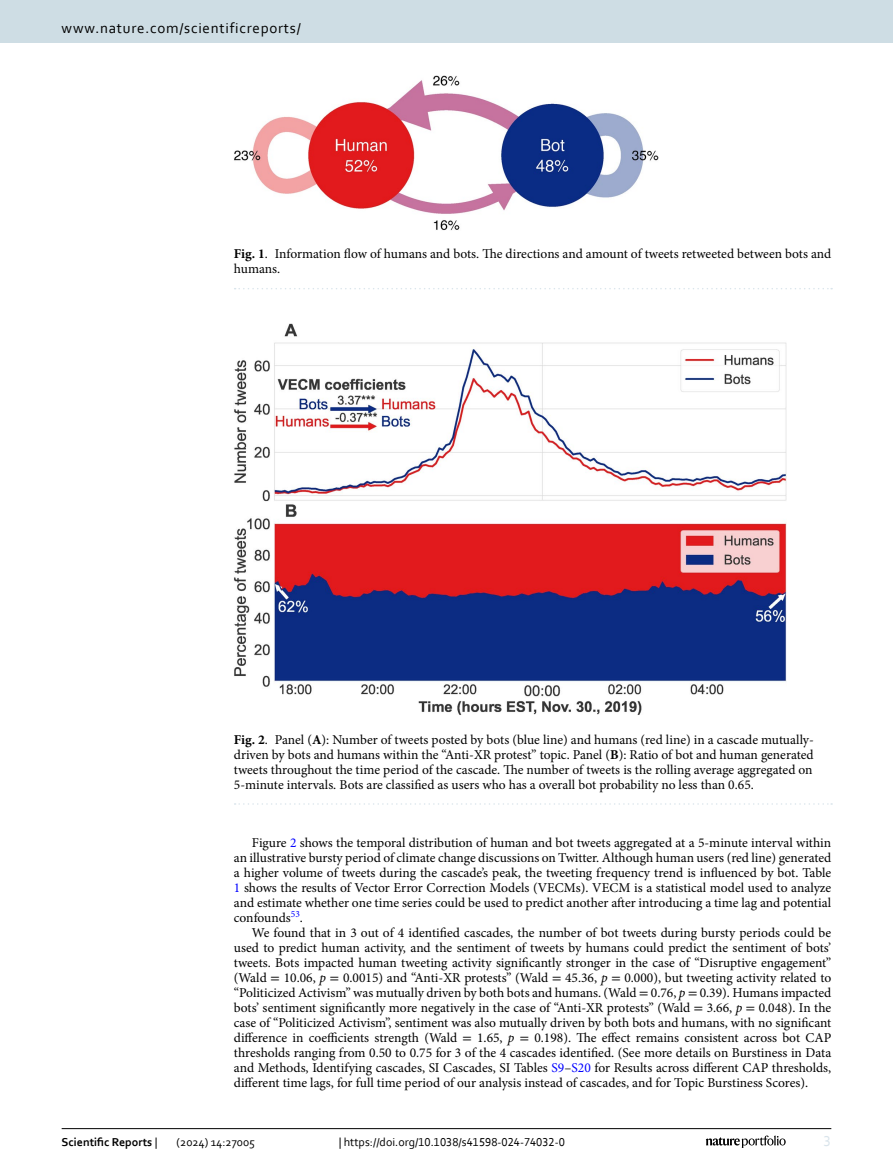
<style>
.page{position:relative;width:893px;height:1174px;background:#fff}
.page>*{position:absolute;margin:0;border:0;box-sizing:border-box;transform-origin:0 0}
.t1{font:15px "Corbel";letter-spacing:.05em;color:#000}
.t2{font:15px "Corbel";color:#d9e4eb}
.Body_Text_Indent{font:13.5px/15px "Minion Pro";letter-spacing:-.005em;color:#000;text-align:justify}
.Figure_Caption{font:13.5px/15px "Minion Pro";letter-spacing:-.005em;color:#000;text-align:justify}
.t3{font:12px "Corbel";color:#000}
.t4{font:700 12px "Corbel";color:#000}
.s1{font-weight:700}
.s2{color:#00f}
.s3{font-family:"STIX"}
.s4{font-style:italic}
.s5{font-weight:400}
</style>
<div class="page">
<img style="left:234px;top:323px;width:552px;height:392px">
<svg style="left:235px;top:803px;width:597px;height:1px"></svg>
<img style="left:234px;top:76px;width:425px;height:155px">
<svg style="left:235px;top:288px;width:597px;height:1px"></svg>
<hr style="left:62px;top:1128px;width:769px;height:1px;background:#000">
<svg style="left:706px;top:1135px;width:80px;height:12px"></svg>
<div style="left:0;top:0;width:893px;height:43px;background:#cedde4"></div>
<p class="t1" style="left:62px;top:18px;width:241px">www.nature.com/scientificreports/</p>
<p class="Figure_Caption" style="left:234px;top:247px;width:599px"><span class="s1">Fig. 1</span>. Information flow of humans and bots. The directions and amount of tweets retweeted between bots and humans.</p>
<p class="Figure_Caption" style="left:234px;top:732px;width:582px"><span class="s1">Fig. 2</span>. Panel (<span class="s1">A</span>): Number of tweets posted by bots (blue line) and humans (red line) in a cascade mutually&shy;driven by bots and humans within the “Anti-XR protest” topic. Panel (<span class="s1">B</span>): Ratio of bot and human generated tweets throughout the time period of the cascade. The number of tweets is the rolling average aggregated on 5-minute intervals. Bots are classified as users who has a overall bot probability no less than 0.65.</p>
<p class="Body_Text_Indent" style="left:234px;top:835px;width:599px;text-indent:18px">Figure <span class="s2">2</span> shows the temporal distribution of human and bot tweets aggregated at a 5-minute interval within an illustrative bursty period of climate change discussions on Twitter. Although human users (red line) generated a higher volume of tweets during the cascade’s peak, the tweeting frequency trend is influenced by bot. Table <span class="s2">1</span> shows the results of Vector Error Correction Models (VECMs). VECM is a statistical model used to analyze and estimate whether one time series could be used to predict another after introducing a time lag and potential confounds<sup>53</sup>.</p>
<p class="Body_Text_Indent" style="left:234px;top:925px;width:599px;text-indent:18px">We found that in 3 out of 4 identified cascades, the number of bot tweets during bursty periods could be used to predict human activity, and the sentiment of tweets by humans could predict the sentiment of bots’ tweets. Bots impacted human tweeting activity significantly stronger in the case of “Disruptive engagement” (Wald <span class="s3">=</span> 10.06, <span class="s4">p</span> <span class="s3">=</span> 0.0015) and “Anti-XR protests” (Wald <span class="s3">=</span> 45.36, <span class="s4">p</span> <span class="s3">=</span> 0.000), but tweeting activity related to “Politicized Activism” was mutually driven by both bots and humans. (Wald <span class="s3">=</span> 0.76, <span class="s4">p</span> <span class="s3">=</span> 0.39). Humans impacted bots’ sentiment significantly more negatively in the case of “Anti-XR protests” (Wald <span class="s3">=</span> 3.66, <span class="s4">p</span> <span class="s3">=</span> 0.048). In the case of “Politicized Activism”, sentiment was also mutually driven by both bots and humans, with no significant difference in coefficients strength (Wald <span class="s3">=</span> 1.65, <span class="s4">p</span> <span class="s3">=</span> 0.198). The effect remains consistent across bot CAP thresholds ranging from 0.50 to 0.75 for 3 of the 4 cascades identified. (See more details on Burstiness in Data and Methods, Identifying cascades, SI Cascades, SI Tables <span class="s2">S9</span>–<span class="s2">S20</span> for Results across different CAP thresholds, different time lags, for full time period of our analysis instead of cascades, and for Topic Burstiness Scores).</p>
<p class="t4" style="left:62px;top:1134px;width:97px">Scientific Reports <span class="s5">|</span></p>
<p class="t3" style="left:177px;top:1134px;width:80px">(2024) 14:27005</p>
<p class="t3" style="left:339px;top:1134px;width:228px">| https://doi.org/10.1038/s41598-024-74032-0</p>
<p class="t2" style="left:824px;top:1132px;width:9px">3</p>
</div>
